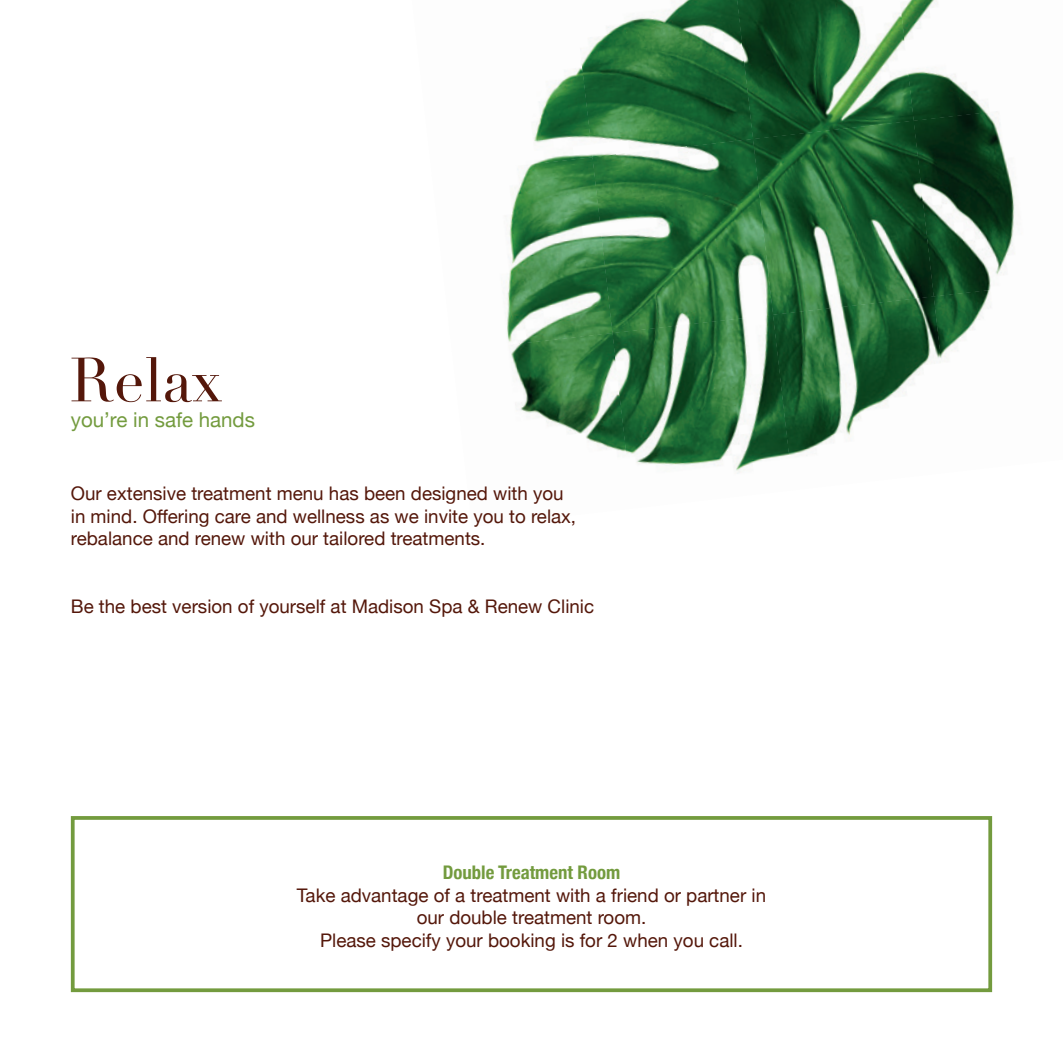
<style>
.page{position:relative;width:1063px;height:1063px;background:#fff}
.page>*{position:absolute;margin:0;border:0;box-sizing:border-box;transform-origin:0 0}
.t1{font:61.25px "Didot";color:#54170a}
.t2{font:20.5px "Helvetica Neue";color:#739b3e}
.t3{font:18.75px/22.5px "Helvetica Neue";color:#54170a;text-align:center}
.t4{font:700 condensed 18.75px "Helvetica Neue";color:#739b3e}
</style>
<div class="page">
<img style="left:533px;top:74px;width:41px;height:83px">
<img style="left:574px;top:0;width:163px;height:157px">
<img style="left:737px;top:0;width:163px;height:139px">
<img style="left:900px;top:0;width:86px;height:121px">
<img style="left:506px;top:157px;width:86px;height:176px">
<img style="left:592px;top:139px;width:161px;height:194px">
<img style="left:753px;top:121px;width:161px;height:194px">
<img style="left:914px;top:104px;width:104px;height:192px">
<img style="left:507px;top:333px;width:105px;height:117px">
<img style="left:612px;top:315px;width:161px;height:159px">
<img style="left:773px;top:296px;width:161px;height:162px">
<img style="left:934px;top:282px;width:84px;height:82px">
<div style="left:71px;top:816px;width:921px;height:176px;border:4px solid #739b3e"></div>
<h1 class="t1" style="left:70px;top:343px;width:153px">Relax</h1>
<p class="t2" style="left:71px;top:405px;width:186px">you’re in safe hands</p>
<p class="t3" style="left:71px;top:483px;width:507px;text-align:left">Our extensive treatment menu has been designed with you in mind. Offering care and wellness as we invite you to relax, rebalance and renew with our tailored treatments.</p>
<p class="t3" style="left:71px;top:596px;width:525px">Be the best version of yourself at Madison Spa &amp; Renew Clinic</p>
<p class="t4" style="left:443px;top:857px;width:179px">Double Treatment Room</p>
<p class="t3" style="left:297px;top:885px;width:471px">Take advantage of a treatment with a friend or partner in our double treatment room.<br>Please specify your booking is for 2 when you call.</p>
</div>
